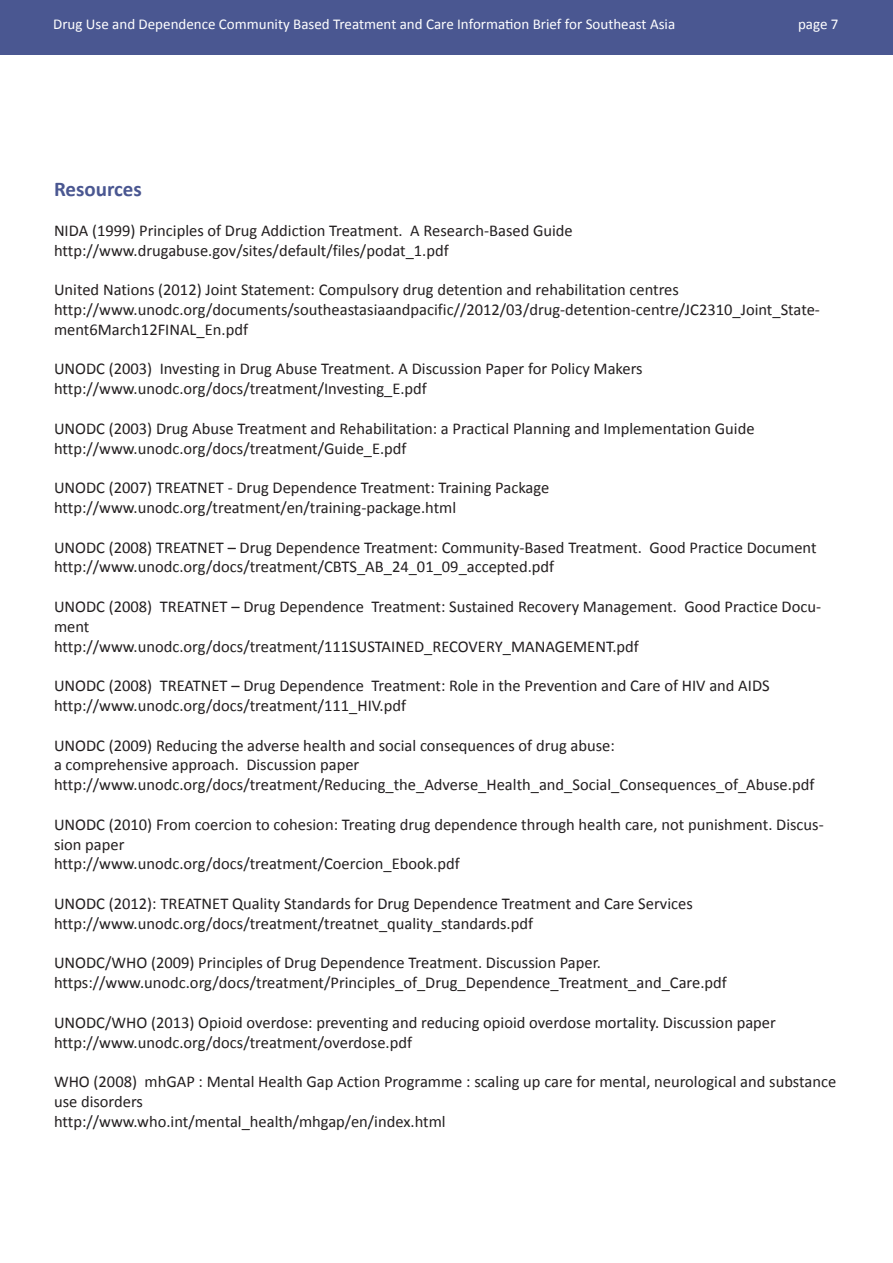
<style>
.page{position:relative;width:893px;height:1263px;background:#fff}
.page>*{position:absolute;margin:0;border:0;box-sizing:border-box;transform-origin:0 0}
.t1{font:700 21px "Calibri";color:#4a5791}
.t2{font:16.5px/19.8px "Calibri";color:#231f20}
.t3{font:15px "Calibri";color:#fff}
</style>
<div class="page">
<div style="left:0;top:0;width:893px;height:54px;background:#4a5791"></div>
<p class="t3" style="left:53px;top:14px;width:623px">Drug Use and Dependence Community Based Treatment and Care Information Brief for Southeast Asia</p>
<p class="t3" style="left:798px;top:14px;width:42px">page 7</p>
<p class="t1" style="left:54px;top:176px;width:89px">Resources</p>
<p class="t2" style="left:54px;top:220px;width:520px">NIDA (1999) Principles of Drug Addiction Treatment. A Research-Based Guide</p>
<p class="t2" style="left:54px;top:240px;width:396px">http://www.drugabuse.gov/sites/default/files/podat_1.pdf</p>
<p class="t2" style="left:54px;top:280px;width:626px">United Nations (2012) Joint Statement: Compulsory drug detention and rehabilitation centres</p>
<p class="t2" style="left:54px;top:300px;width:767px">http://www.unodc.org/documents/southeastasiaandpacific//2012/03/drug-detention-centre/JC2310_Joint_State&shy;ment6March12FINAL_En.pdf</p>
<p class="t2" style="left:54px;top:359px;width:590px">UNODC (2003) Investing in Drug Abuse Treatment. A Discussion Paper for Policy Makers</p>
<p class="t2" style="left:54px;top:379px;width:374px">http://www.unodc.org/docs/treatment/Investing_E.pdf</p>
<p class="t2" style="left:54px;top:418px;width:702px">UNODC (2003) Drug Abuse Treatment and Rehabilitation: a Practical Planning and Implementation Guide</p>
<p class="t2" style="left:54px;top:438px;width:354px">http://www.unodc.org/docs/treatment/Guide_E.pdf</p>
<p class="t2" style="left:54px;top:478px;width:497px">UNODC (2007) TREATNET - Drug Dependence Treatment: Training Package</p>
<p class="t2" style="left:54px;top:498px;width:404px">http://www.unodc.org/treatment/en/training-package.html</p>
<p class="t2" style="left:54px;top:537px;width:764px">UNODC (2008) TREATNET – Drug Dependence Treatment: Community-Based Treatment. Good Practice Document</p>
<p class="t2" style="left:54px;top:557px;width:502px">http://www.unodc.org/docs/treatment/CBTS_AB_24_01_09_accepted.pdf</p>
<p class="t2" style="left:54px;top:597px;width:769px">UNODC (2008) TREATNET – Drug Dependence Treatment: Sustained Recovery Management. Good Practice Docu&shy;ment</p>
<p class="t2" style="left:54px;top:636px;width:586px">http://www.unodc.org/docs/treatment/111SUSTAINED_RECOVERY_MANAGEMENT.pdf</p>
<p class="t2" style="left:54px;top:676px;width:717px">UNODC (2008) TREATNET – Drug Dependence Treatment: Role in the Prevention and Care of HIV and AIDS</p>
<p class="t2" style="left:54px;top:696px;width:354px">http://www.unodc.org/docs/treatment/111_HIV.pdf</p>
<p class="t2" style="left:54px;top:735px;width:562px">UNODC (2009) Reducing the adverse health and social consequences of drug abuse:</p>
<p class="t2" style="left:54px;top:755px;width:307px">a comprehensive approach. Discussion paper</p>
<p class="t2" style="left:54px;top:775px;width:762px">http://www.unodc.org/docs/treatment/Reducing_the_Adverse_Health_and_Social_Consequences_of_Abuse.pdf</p>
<p class="t2" style="left:54px;top:814px;width:771px">UNODC (2010) From coercion to cohesion: Treating drug dependence through health care, not punishment. Discus&shy;sion paper</p>
<p class="t2" style="left:54px;top:854px;width:407px">http://www.unodc.org/docs/treatment/Coercion_Ebook.pdf</p>
<p class="t2" style="left:54px;top:894px;width:640px">UNODC (2012): TREATNET Quality Standards for Drug Dependence Treatment and Care Services</p>
<p class="t2" style="left:54px;top:913px;width:481px">http://www.unodc.org/docs/treatment/treatnet_quality_standards.pdf</p>
<p class="t2" style="left:54px;top:953px;width:548px">UNODC/WHO (2009) Principles of Drug Dependence Treatment. Discussion Paper.</p>
<p class="t2" style="left:54px;top:973px;width:674px">https://www.unodc.org/docs/treatment/Principles_of_Drug_Dependence_Treatment_and_Care.pdf</p>
<p class="t2" style="left:54px;top:1012px;width:723px">UNODC/WHO (2013) Opioid overdose: preventing and reducing opioid overdose mortality. Discussion paper</p>
<p class="t2" style="left:54px;top:1032px;width:360px">http://www.unodc.org/docs/treatment/overdose.pdf</p>
<p class="t2" style="left:54px;top:1072px;width:784px">WHO (2008) mhGAP : Mental Health Gap Action Programme : scaling up care for mental, neurological and substance use disorders</p>
<p class="t2" style="left:54px;top:1111px;width:393px">http://www.who.int/mental_health/mhgap/en/index.html</p>
</div>
